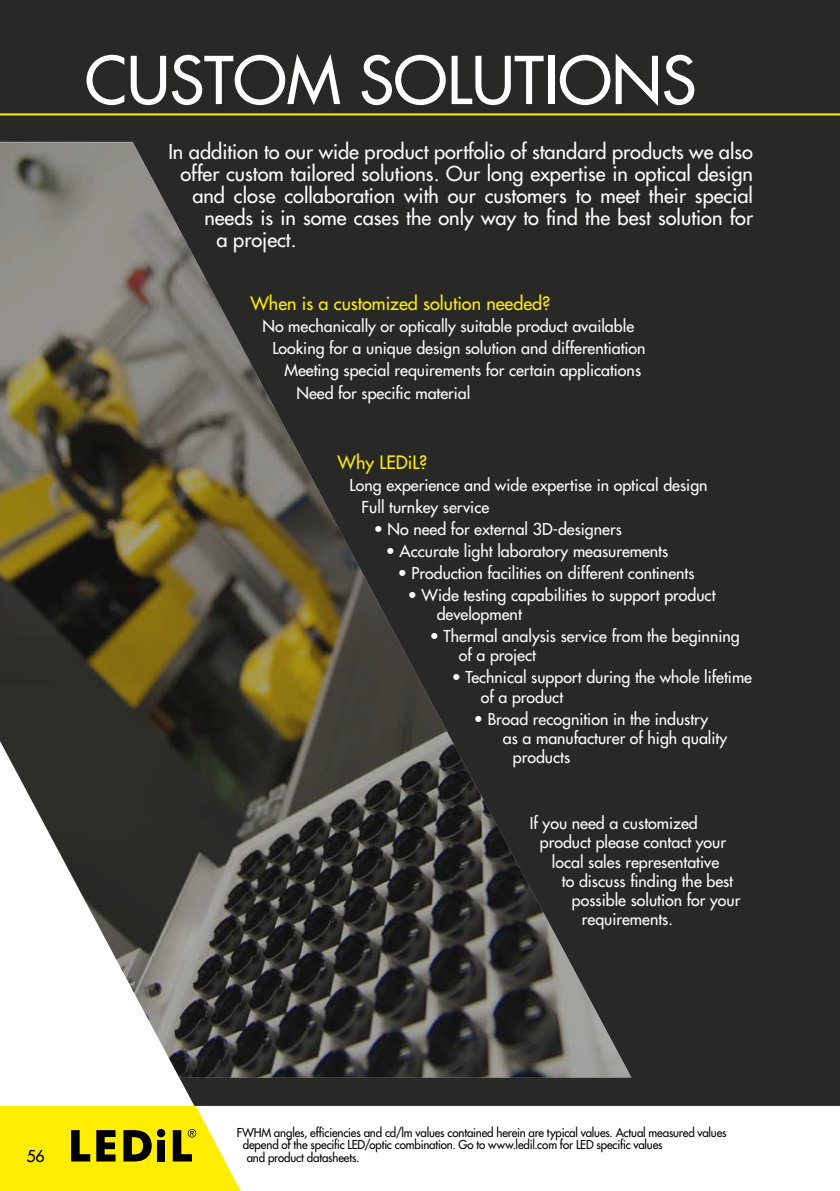
<style>
.page{position:relative;width:840px;height:1191px;background:#fff}
.page>*{position:absolute;margin:0;border:0;box-sizing:border-box;transform-origin:0 0}
.t1{font:500 64px "Futura Std";color:#fff}
.t2{font:500 20px "Futura Std";color:#fff}
.t3{font:500 18px "Futura Std";color:#ffed00}
.t4{font:500 16px/19.2px "Futura Std";color:#fff}
.t5{font:500 16px "Futura Std";color:#000}
.t6{font:500 12px/12px "Futura Std";letter-spacing:-.015em;color:#000;scale:.96 1}
</style>
<div class="page">
<svg style="left:0;top:1106px;width:241px;height:85px;background:#e5d718"></svg>
<div style="left:0;top:0;width:839px;height:1106px;background:#282827"></div>
<img style="left:0;top:143px;width:631px;height:934px">
<hr style="left:0;top:113px;width:839px;height:2px;background:#ffed00">
<h1 class="t1" style="left:84px;top:40px;width:613px">CUSTOM SOLUTIONS</h1>
<p class="t2" style="left:168px;top:139px;width:585px">In addition to our wide product portfolio of standard products we also</p>
<p class="t2" style="left:180px;top:161px;width:574px">offer custom tailored solutions. Our long expertise in optical design</p>
<p class="t2" style="left:192px;top:183px;width:562px">and close collaboration with our customers to meet their special</p>
<p class="t2" style="left:204px;top:205px;width:550px">needs is in some cases the only way to find the best solution for</p>
<p class="t2" style="left:216px;top:227px;width:82px">a project.</p>
<p class="t3" style="left:250px;top:292px;width:301px">When is a customized solution needed?</p>
<p class="t4" style="left:262px;top:317px;width:373px">No mechanically or optically suitable product available</p>
<p class="t4" style="left:272px;top:339px;width:374px">Looking for a unique design solution and differentiation</p>
<p class="t4" style="left:284px;top:361px;width:358px">Meeting special requirements for certain applications</p>
<p class="t4" style="left:296px;top:383px;width:175px">Need for specific material</p>
<p class="t3" style="left:337px;top:451px;width:91px">Why LEDiL?</p>
<p class="t4" style="left:361px;top:474px;width:347px;line-height:22px;text-indent:-12px">Long experience and wide expertise in optical design<br>Full turnkey service</p>
<p class="t4" style="left:373px;top:519px;width:249px">• No need for external 3D-designers</p>
<p class="t4" style="left:385px;top:541px;width:284px">• Accurate light laboratory measurements</p>
<p class="t4" style="left:397px;top:563px;width:298px">• Production facilities on different continents</p>
<p class="t4" style="left:436px;top:585px;width:280px;text-indent:-29px">• Wide testing capabilities to support product development</p>
<p class="t4" style="left:458px;top:627px;width:282px;text-indent:-29px">• Thermal analysis service from the beginning of a project</p>
<p class="t4" style="left:480px;top:668px;width:272px;text-indent:-29px">• Technical support during the whole lifetime of a product</p>
<p class="t4" style="left:473px;top:709px;width:236px">• Broad recognition in the industry</p>
<p class="t4" style="left:502px;top:728px;width:226px">as a manufacturer of high quality</p>
<p class="t4" style="left:512px;top:747px;width:59px">products</p>
<p class="t4" style="left:529px;top:814px;width:169px">If you need a customized</p>
<p class="t4" style="left:539px;top:833px;width:187px">product please contact your</p>
<p class="t4" style="left:551px;top:852px;width:169px">local sales representative</p>
<p class="t4" style="left:561px;top:871px;width:173px">to discuss finding the best</p>
<p class="t4" style="left:571px;top:890px;width:170px">possible solution for your</p>
<p class="t4" style="left:581px;top:910px;width:93px">requirements.</p>
<p class="t6" style="left:242px;top:1127px;width:505px;text-indent:-6px">FWHM angles, efficiencies and cd/lm values contained herein are typical values. Actual measured values depend of the specific LED/optic combination. Go to www.ledil.com for LED specific values</p>
<p class="t5" style="left:26px;top:1145px;width:20px">56</p>
<p class="t6" style="left:246px;top:1151px;width:119px">and product datasheets.</p>
</div>
